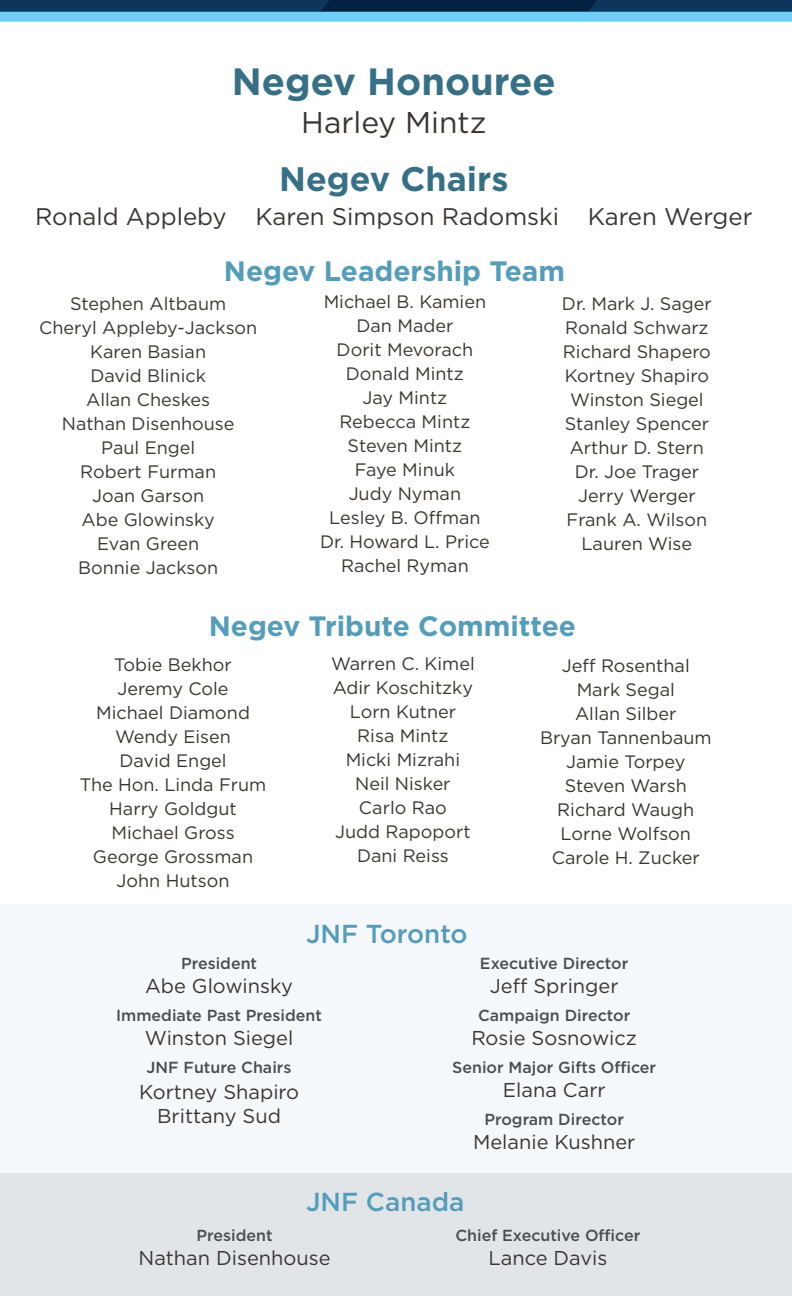
<style>
.page{position:relative;width:792px;height:1296px;background:#fff}
.page>*{position:absolute;margin:0;border:0;box-sizing:border-box;transform-origin:0 0}
.t1{font:700 38px "Gotham";color:#367087}
.t2{font:700 34px "Gotham";color:#367087}
.t3{font:30px "Gotham";color:#3b3532}
.t4{font:700 28px "Gotham";color:#539dba}
.t5{font:500 26px "Gotham";color:#539dba}
.t6{font:24px "Gotham";color:#3b3532}
.t7{font:20px "Gotham";color:#3b3532}
.t8{font:18px/24px "Gotham";color:#3b3532;text-align:center}
.t9{font:500 16px "Gotham";color:#4b4c4d}
</style>
<div class="page">
<div style="left:0;top:904px;width:792px;height:392px;background:#f4f8fa"></div>
<div style="left:0;top:1173px;width:792px;height:123px;background:#e1e5e8"></div>
<svg style="left:0;top:0;width:792px;height:12px;background:#0b3256"></svg>
<div style="left:0;top:12px;width:792px;height:10px;background:#6ed0f6"></div>
<p class="t1" style="left:232px;top:57px;width:326px">Negev Honouree</p>
<p class="t3" style="left:301px;top:103px;width:187px">Harley Mintz</p>
<p class="t2" style="left:279px;top:157px;width:231px">Negev Chairs</p>
<p class="t6" style="left:35px;top:201px;width:719px">Ronald Appleby Karen Simpson Radomski Karen Werger</p>
<p class="t4" style="left:224px;top:253px;width:343px">Negev Leadership Team</p>
<p class="t8" style="left:70px;top:291px;width:158px">Stephen Altbaum</p>
<p class="t8" style="left:39px;top:315px;width:220px">Cheryl Appleby-Jackson</p>
<p class="t8" style="left:90px;top:339px;width:117px">Karen Basian</p>
<p class="t8" style="left:90px;top:363px;width:117px">David Blinick</p>
<p class="t8" style="left:86px;top:387px;width:126px">Allan Cheskes</p>
<p class="t8" style="left:62px;top:411px;width:174px">Nathan Disenhouse</p>
<p class="t8" style="left:101px;top:435px;width:95px">Paul Engel</p>
<p class="t8" style="left:80px;top:459px;width:137px">Robert Furman</p>
<p class="t8" style="left:92px;top:483px;width:114px">Joan Garson</p>
<p class="t8" style="left:82px;top:507px;width:135px">Abe Glowinsky</p>
<p class="t8" style="left:97px;top:531px;width:104px">Evan Green</p>
<p class="t8" style="left:78px;top:555px;width:142px">Bonnie Jackson</p>
<p class="t8" style="left:320px;top:289px;width:171px">Michael B. Kamien<br>Dan Mader<br>Dorit Mevorach<br>Donald Mintz<br>Jay Mintz<br>Rebecca Mintz<br>Steven Mintz<br>Faye Minuk<br>Judy Nyman<br>Lesley B. Offman<br>Dr. Howard L. Price<br>Rachel Ryman</p>
<p class="t8" style="left:562px;top:291px;width:151px">Dr. Mark J. Sager<br>Ronald Schwarz<br>Richard Shapero<br>Kortney Shapiro<br>Winston Siegel<br>Stanley Spencer<br>Arthur D. Stern<br>Dr. Joe Trager<br>Jerry Werger<br>Frank A. Wilson<br>Lauren Wise</p>
<p class="t4" style="left:209px;top:607px;width:369px">Negev Tribute Committee</p>
<p class="t8" style="left:114px;top:653px;width:119px">Tobie Bekhor</p>
<p class="t8" style="left:117px;top:677px;width:113px">Jeremy Cole</p>
<p class="t8" style="left:96px;top:701px;width:155px">Michael Diamond</p>
<p class="t8" style="left:115px;top:725px;width:117px">Wendy Eisen</p>
<p class="t8" style="left:119px;top:749px;width:109px">David Engel</p>
<p class="t8" style="left:80px;top:773px;width:188px">The Hon. Linda Frum</p>
<p class="t8" style="left:109px;top:797px;width:129px">Harry Goldgut</p>
<p class="t8" style="left:111px;top:821px;width:125px">Michael Gross</p>
<p class="t8" style="left:93px;top:845px;width:162px">George Grossman</p>
<p class="t8" style="left:117px;top:869px;width:114px">John Hutson</p>
<p class="t8" style="left:331px;top:651px;width:145px">Warren C. Kimel</p>
<p class="t8" style="left:333px;top:675px;width:142px">Adir Koschitzky</p>
<p class="t8" style="left:350px;top:699px;width:108px">Lorn Kutner</p>
<p class="t8" style="left:357px;top:723px;width:93px">Risa Mintz</p>
<p class="t8" style="left:346px;top:747px;width:116px">Micki Mizrahi</p>
<p class="t8" style="left:355px;top:771px;width:97px">Neil Nisker</p>
<p class="t8" style="left:359px;top:795px;width:89px">Carlo Rao</p>
<p class="t8" style="left:335px;top:819px;width:137px">Judd Rapoport</p>
<p class="t8" style="left:357px;top:843px;width:93px">Dani Reiss</p>
<p class="t8" style="left:562px;top:653px;width:129px">Jeff Rosenthal</p>
<p class="t8" style="left:577px;top:677px;width:100px">Mark Segal</p>
<p class="t8" style="left:575px;top:701px;width:103px">Allan Silber</p>
<p class="t8" style="left:540px;top:725px;width:173px">Bryan Tannenbaum</p>
<p class="t8" style="left:566px;top:749px;width:121px">Jamie Torpey</p>
<p class="t8" style="left:565px;top:773px;width:124px">Steven Warsh</p>
<p class="t8" style="left:557px;top:797px;width:139px">Richard Waugh</p>
<p class="t8" style="left:561px;top:821px;width:132px">Lorne Wolfson</p>
<p class="t8" style="left:552px;top:845px;width:150px">Carole H. Zucker</p>
<p class="t5" style="left:306px;top:917px;width:163px">JNF Toronto</p>
<p class="t9" style="left:181px;top:953px;width:78px">President</p>
<p class="t7" style="left:145px;top:973px;width:150px">Abe Glowinsky</p>
<p class="t9" style="left:116px;top:1005px;width:207px">Immediate Past President</p>
<p class="t7" style="left:145px;top:1025px;width:150px">Winston Siegel</p>
<p class="t9" style="left:147px;top:1057px;width:146px">JNF Future Chairs</p>
<p class="t7" style="left:139px;top:1079px;width:162px">Kortney Shapiro</p>
<p class="t7" style="left:157px;top:1103px;width:125px">Brittany Sud</p>
<p class="t9" style="left:480px;top:953px;width:150px">Executive Director</p>
<p class="t7" style="left:490px;top:973px;width:130px">Jeff Springer</p>
<p class="t9" style="left:478px;top:1005px;width:154px">Campaign Director</p>
<p class="t7" style="left:471px;top:1025px;width:167px">Rosie Sosnowicz</p>
<p class="t9" style="left:452px;top:1057px;width:205px">Senior Major Gifts Officer</p>
<p class="t7" style="left:503px;top:1077px;width:104px">Elana Carr</p>
<p class="t9" style="left:484px;top:1109px;width:141px">Program Director</p>
<p class="t7" style="left:473px;top:1129px;width:164px">Melanie Kushner</p>
<p class="t5" style="left:306px;top:1185px;width:160px">JNF Canada</p>
<p class="t9" style="left:196px;top:1225px;width:78px">President</p>
<p class="t7" style="left:139px;top:1245px;width:193px">Nathan Disenhouse</p>
<p class="t9" style="left:455px;top:1225px;width:186px">Chief Executive Officer</p>
<p class="t7" style="left:488px;top:1245px;width:120px">Lance Davis</p>
</div>
